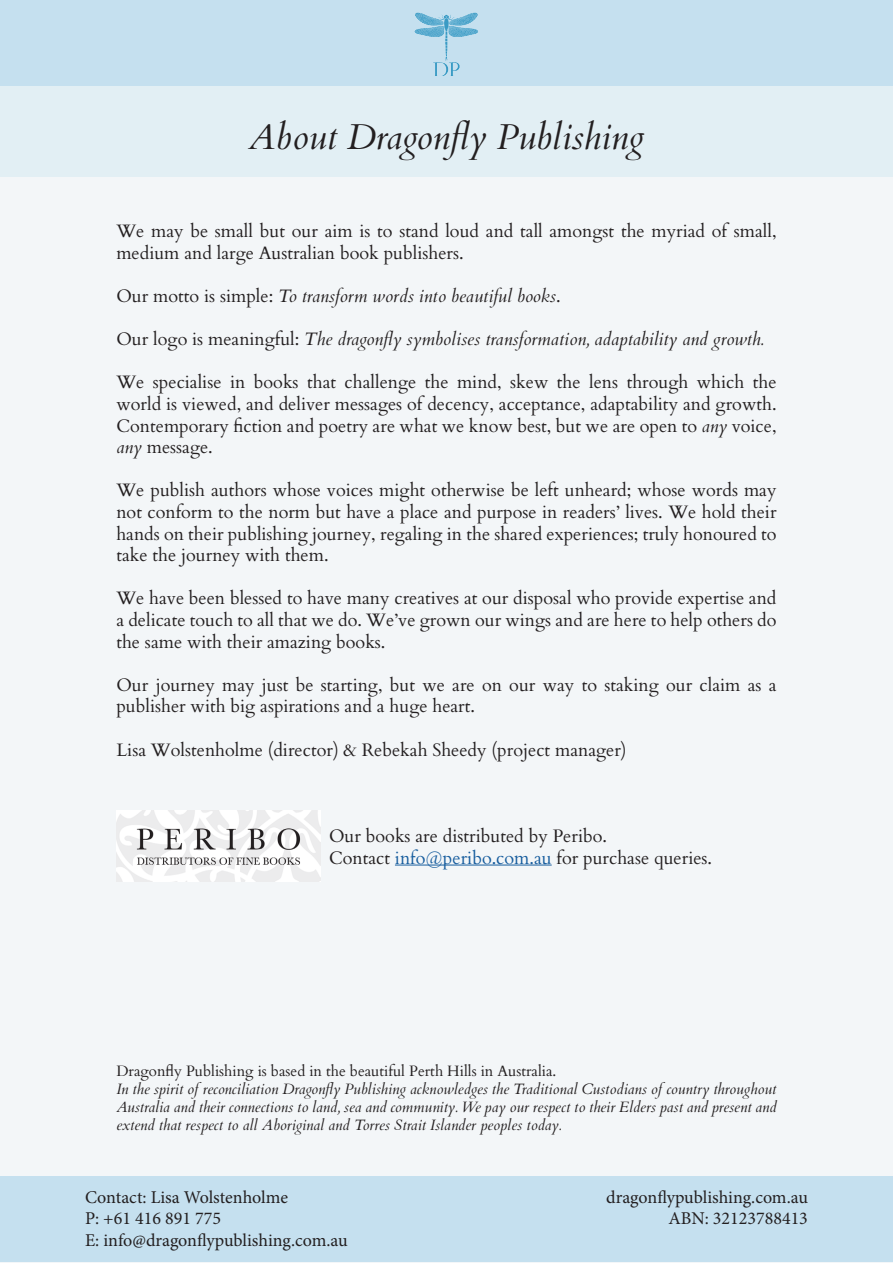
<style>
.page{position:relative;width:893px;height:1263px;background:#f3f6f8}
.page>*{position:absolute;margin:0;border:0;box-sizing:border-box;transform-origin:0 0}
.t1{font:italic 36px "Cardo";color:#231f20}
.t2{font:18px/21.6px "Cardo";color:#231f20;text-align:justify}
.t3{font:italic 18px "Cardo";color:#231f20}
.t4{font:18px/21.6px "Minion Pro";color:#231f20}
.t5{font:italic 15px/18px "Cardo";color:#231f20;text-align:justify}
.t6{font:15px "Cardo";color:#231f20}
.s1{font-style:normal}
.s2{font-style:italic}
.s3{color:#175d9e}
</style>
<div class="page">
<div style="left:0;top:1176px;width:893px;height:85px;background:#c5e0ef"></div>
<div style="left:0;top:0;width:893px;height:85px;background:#c5e0ef"></div>
<img style="left:414px;top:12px;width:64px;height:64px">
<div style="left:0;top:86px;width:893px;height:90px;background:#e2eff4"></div>
<hr style="left:395px;top:864px;width:157px;height:1px;background:#175d9e">
<img style="left:116px;top:810px;width:205px;height:72px">
<p class="t1" style="left:249px;top:116px;width:397px">About Dragonfly Publishing</p>
<p class="t2" style="left:116px;top:219px;width:662px">We may be small but our aim is to stand loud and tall amongst the myriad of small, medium and large Australian book publishers.</p>
<p class="t3" style="left:116px;top:285px;width:446px"><span class="s1">Our motto is simple:</span> To transform words into beautiful books<span class="s1">.</span></p>
<p class="t3" style="left:116px;top:328px;width:649px"><span class="s1">Our logo is meaningful:</span> The dragonfly symbolises transformation, adaptability and growth.</p>
<p class="t2" style="left:116px;top:371px;width:662px">We specialise in books that challenge the mind, skew the lens through which the world is viewed, and deliver messages of decency, acceptance, adaptability and growth.<br>Contemporary fiction and poetry are what we know best, but we are open to <span class="s2">any</span> voice, <span class="s2">any</span> message.</p>
<p class="t2" style="left:116px;top:479px;width:662px">We publish authors whose voices might otherwise be left unheard; whose words may not conform to the norm but have a place and purpose in readers’ lives. We hold their hands on their publishing journey, regaling in the shared experiences; truly honoured to take the journey with them.</p>
<p class="t2" style="left:116px;top:587px;width:662px">We have been blessed to have many creatives at our disposal who provide expertise and a delicate touch to all that we do. We’ve grown our wings and are here to help others do the same with their amazing books.</p>
<p class="t2" style="left:116px;top:673px;width:662px">Our journey may just be starting, but we are on our way to staking our claim as a publisher with big aspirations and a huge heart.</p>
<p class="t2" style="left:116px;top:738px;width:512px">Lisa Wolstenholme (director) &amp; Rebekah Sheedy (project manager)</p>
<p class="t2" style="left:329px;top:824px;width:280px">Our books are distributed by Peribo.</p>
<p class="t2" style="left:329px;top:846px;width:385px">Contact <span class="s3">info@peribo.com.au</span> for purchase queries.</p>
<p class="t6" style="left:116px;top:1059px;width:441px">Dragonfly Publishing is based in the beautiful Perth Hills in Australia.</p>
<p class="t5" style="left:116px;top:1080px;width:662px">In the spirit of reconciliation Dragonfly Publishing acknowledges the Traditional Custodians of country throughout Australia and their connections to land, sea and community. We pay our respect to their Elders past and present and extend that respect to all Aboriginal and Torres Strait Islander peoples today.</p>
<p class="t4" style="left:85px;top:1186px;width:264px">Contact: Lisa Wolstenholme<br>P: +61 416 891 775<br>E: info@dragonflypublishing.com.au</p>
<p class="t4" style="left:606px;top:1186px;width:203px;text-align:right">dragonflypublishing.com.au<br>ABN: 32123788413</p>
</div>
